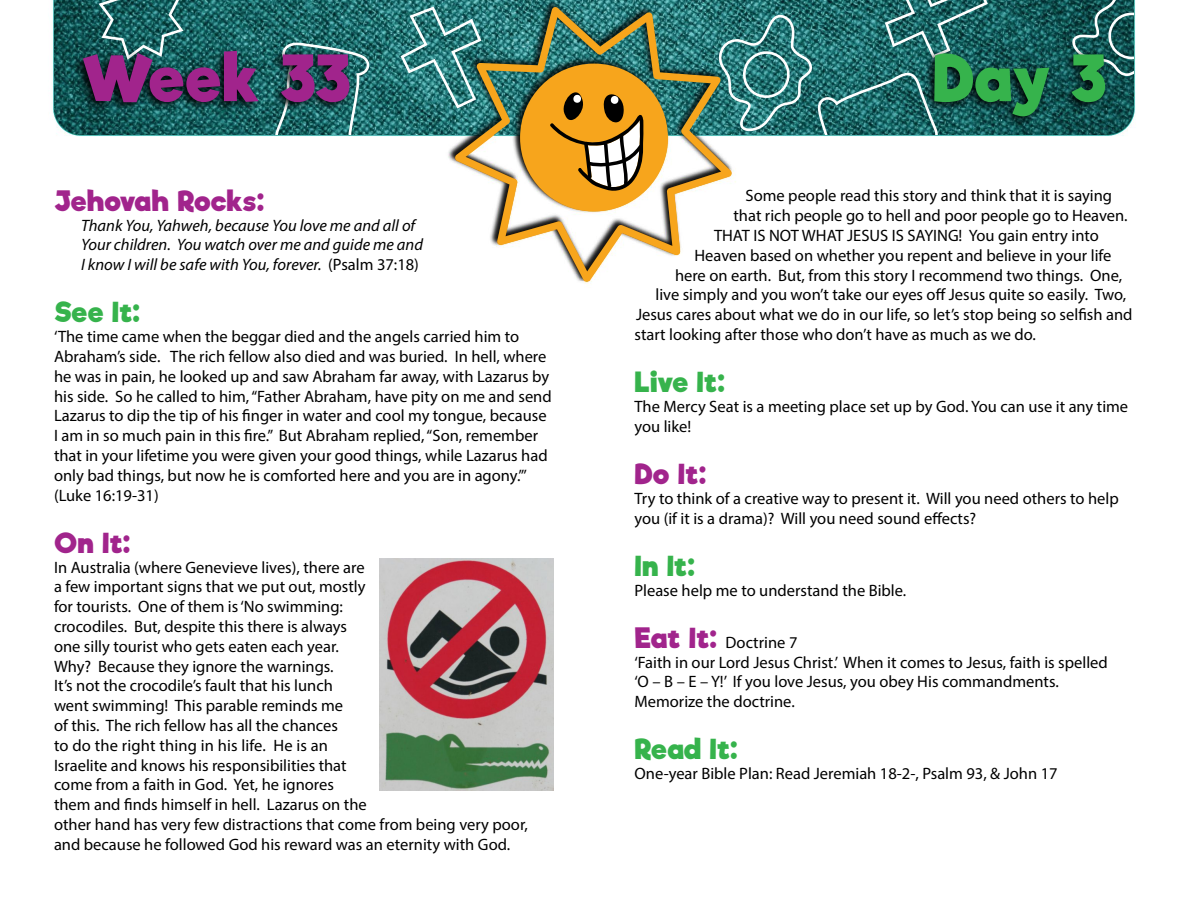
<style>
.page{position:relative;width:1188px;height:918px;background:#fff}
.page>*{position:absolute;margin:0;border:0;box-sizing:border-box;transform-origin:0 0}
.t1{font:700 61.5px "Riffic";letter-spacing:-.025em;color:#a1248c}
.t2{font:700 61.5px "Riffic";color:#36b34c}
.t3{font:700 27px "Riffic";letter-spacing:-.01em;color:#36b34c}
.t4{font:700 27px "Riffic";letter-spacing:-.015em;color:#a1248c}
.t5{font:16.5px/19.8px "Myriad Pro";color:#000}
.t6{font:italic 16.5px/19.8px "Myriad Pro";color:#000}
.s1{font-style:normal}
.s2{font-family:"Riffic";font-weight:700;font-size:27px;color:#a1248c}
</style>
<div class="page">
<img style="left:54px;top:0;width:1080px;height:135px">
<svg style="left:99px;top:0;width:85px;height:47px;background:#2e6f6e"></svg>
<svg style="left:275px;top:43px;width:95px;height:92px;background:#387b7b"></svg>
<svg style="left:401px;top:7px;width:44px;height:102px;background:#3f8686"></svg>
<svg style="left:735px;top:0;width:253px;height:135px;background:#317777"></svg>
<svg style="left:1072px;top:0;width:62px;height:76px;background:#2f6666"></svg>
<img style="left:445px;top:0;width:290px;height:176px">
<svg style="left:455px;top:7px;width:277px;height:274px"></svg>
<svg style="left:549px;top:79px;width:95px;height:114px;background:#c6923a"></svg>
<img style="left:380px;top:558px;width:174px;height:232px">
<div style="left:72px;top:47px;width:282px;height:67px;background:#000;opacity:.95"></div>
<div style="left:923px;top:48px;width:187px;height:80px;background:#000;opacity:.95"></div>
<p class="t1" style="left:81px;top:40px;width:272px">Week 33</p>
<p class="t2" style="left:932px;top:40px;width:176px">Day 3</p>
<p class="t4" style="left:54px;top:184px;width:212px">Jehovah Rocks:</p>
<p class="t6" style="left:81px;top:215px;width:344px">Thank You, Yahweh, because You love me and all of<br>Your children. You watch over me and guide me and<br>I know I will be safe with You, forever. <span class="s1">(Psalm 37:18)</span></p>
<p class="t3" style="left:54px;top:296px;width:88px">See It:</p>
<p class="t5" style="left:54px;top:326px;width:499px">‘The time came when the beggar died and the angels carried him to Abraham’s side. The rich fellow also died and was buried. In hell, where he was in pain, he looked up and saw Abraham far away, with Lazarus by his side. So he called to him, “Father Abraham, have pity on me and send Lazarus to dip the tip of his finger in water and cool my tongue, because I am in so much pain in this fire.” But Abraham replied, “Son, remember that in your lifetime you were given your good things, while Lazarus had only bad things, but now he is comforted here and you are in agony.”’ (Luke 16:19-31)</p>
<p class="t4" style="left:54px;top:526px;width:78px">On It:</p>
<p class="t5" style="left:54px;top:557px;width:475px">In Australia (where Genevieve lives), there are<br>a few important signs that we put out, mostly<br>for tourists. One of them is ‘No swimming:<br>crocodiles. But, despite this there is always<br>one silly tourist who gets eaten each year.<br>Why? Because they ignore the warnings.<br>It’s not the crocodile’s fault that his lunch<br>went swimming! This parable reminds me<br>of this. The rich fellow has all the chances<br>to do the right thing in his life. He is an<br>Israelite and knows his responsibilities that<br>come from a faith in God. Yet, he ignores<br>them and finds himself in hell. Lazarus on the<br>other hand has very few distractions that come from being very poor, and because he followed God his reward was an eternity with God.</p>
<p class="t5" style="left:746px;top:186px;width:368px">Some people read this story and think that it is saying</p>
<p class="t5" style="left:734px;top:205px;width:396px">that rich people go to hell and poor people go to Heaven.</p>
<p class="t5" style="left:714px;top:225px;width:386px">THAT IS NOT WHAT JESUS IS SAYING! You gain entry into</p>
<p class="t5" style="left:694px;top:245px;width:418px">Heaven based on whether you repent and believe in your life</p>
<p class="t5" style="left:675px;top:265px;width:449px">here on earth. But, from this story I recommend two things. One,</p>
<p class="t5" style="left:656px;top:285px;width:472px">live simply and you won’t take our eyes off Jesus quite so easily. Two,</p>
<p class="t5" style="left:636px;top:304px;width:498px">Jesus cares about what we do in our life, so let’s stop being so selfish and</p>
<p class="t5" style="left:634px;top:324px;width:403px">start looking after those who don’t have as much as we do.</p>
<p class="t3" style="left:634px;top:365px;width:92px">Live It:</p>
<p class="t5" style="left:634px;top:396px;width:495px">The Mercy Seat is a meeting place set up by God. You can use it any time you like!</p>
<p class="t4" style="left:634px;top:457px;width:73px">Do It:</p>
<p class="t5" style="left:634px;top:488px;width:486px">Try to think of a creative way to present it. Will you need others to help you (if it is a drama)? Will you need sound effects?</p>
<p class="t3" style="left:634px;top:549px;width:62px">In It:</p>
<p class="t5" style="left:634px;top:580px;width:273px">Please help me to understand the Bible.</p>
<p class="t5" style="left:634px;top:632px;width:164px"><span class="s2">Eat It:</span> Doctrine 7</p>
<p class="t5" style="left:634px;top:652px;width:475px">‘Faith in our Lord Jesus Christ.’ When it comes to Jesus, faith is spelled ‘O – B – E – Y!’ If you love Jesus, you obey His commandments.<br>Memorize the doctrine.</p>
<p class="t3" style="left:634px;top:733px;width:105px">Read It:</p>
<p class="t5" style="left:634px;top:763px;width:425px">One-year Bible Plan: Read Jeremiah 18-2-, Psalm 93, &amp; John 17</p>
</div>
